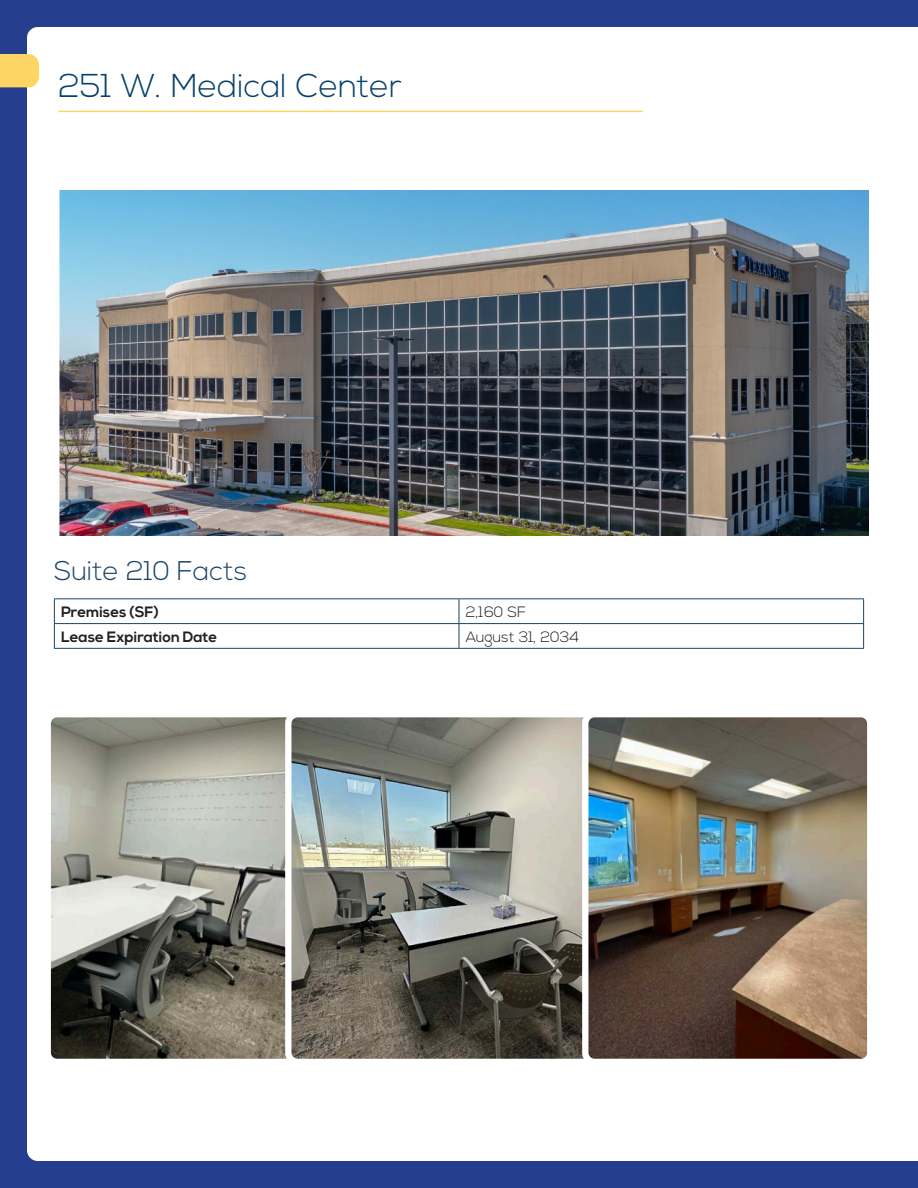
<style>
.page{position:relative;width:918px;height:1188px;background:#253f8e}
.page>*{position:absolute;margin:0;border:0;box-sizing:border-box;transform-origin:0 0}
.t1{font:300 33px "Nexa";color:#074269}
.t2{font:300 27px "Nexa";color:#1c4367}
.t3{font:700 15px "Nexa";color:#231f20}
.t4{font:300 15px "Nexa";color:#231f20}
</style>
<div class="page">
<div style="left:27px;top:27px;width:891px;height:1134px;background:#fff"></div>
<svg style="left:0;top:54px;width:39px;height:33px"></svg>
<hr style="left:58px;top:111px;width:585px;height:1px;background:#fcd565">
<img style="left:59px;top:190px;width:810px;height:345px">
<hr style="left:54px;top:598px;width:405px;height:1px;background:#1c4367">
<hr style="left:459px;top:598px;width:405px;height:1px;background:#1c4367">
<hr style="left:54px;top:623px;width:405px;height:1px;background:#1c4367">
<hr style="left:459px;top:623px;width:405px;height:1px;background:#1c4367">
<hr style="left:54px;top:648px;width:405px;height:1px;background:#1c4367">
<hr style="left:459px;top:648px;width:405px;height:1px;background:#1c4367">
<svg style="left:54px;top:599px;width:1px;height:49px"></svg>
<svg style="left:459px;top:599px;width:1px;height:49px"></svg>
<svg style="left:863px;top:599px;width:1px;height:49px"></svg>
<img style="left:52px;top:718px;width:233px;height:340px">
<div style="left:45px;top:711px;width:291px;height:354px;border:6px solid #fff;border-radius:9px"></div>
<img style="left:292px;top:718px;width:290px;height:340px">
<div style="left:285px;top:711px;width:326px;height:354px;border:6px solid #fff;border-radius:9px"></div>
<img style="left:589px;top:718px;width:277px;height:340px">
<div style="left:582px;top:711px;width:291px;height:354px;border:6px solid #fff;border-radius:9px"></div>
<p class="t1" style="left:58px;top:67px;width:345px">251 W. Medical Center</p>
<p class="t2" style="left:54px;top:556px;width:195px">Suite 210 Facts</p>
<p class="t3" style="left:61px;top:603px;width:99px">Premises (SF)</p>
<p class="t4" style="left:466px;top:603px;width:62px">2,160 SF</p>
<p class="t3" style="left:61px;top:628px;width:158px">Lease Expiration Date</p>
<p class="t4" style="left:466px;top:628px;width:115px">August 31, 2034</p>
</div>
